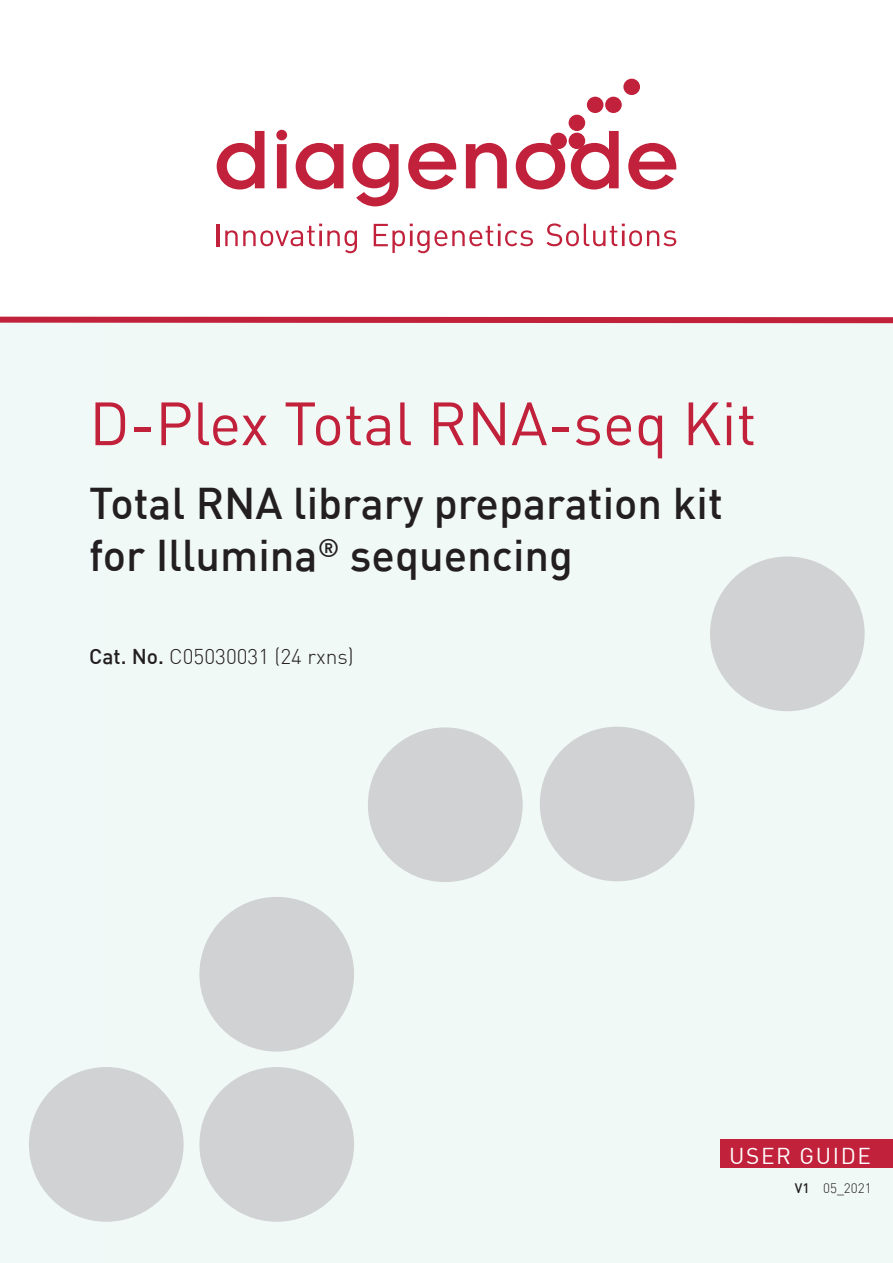
<style>
.page{position:relative;width:893px;height:1263px;background:#fff}
.page>*{position:absolute;margin:0;border:0;box-sizing:border-box;transform-origin:0 0}
.Titre_Couv{font:60px "DIN";color:#c1213a}
.Sous-titre_Couv{font:500 43.5px "DIN";color:#231f20}
.t1{font:22.5px "DIN";letter-spacing:.07em;color:#fff}
.Cat__No{font:300 21px "DIN";color:#231f20}
.Ref__Doc{font:300 13.5px "DIN";color:#231f20}
.s1{font-weight:500}
</style>
<div class="page">
<div style="left:0;top:320px;width:893px;height:943px;background:#f1f9f6"></div>
<svg style="left:0;top:316px;width:893px;height:8px"></svg>
<div style="left:569px;top:133px;width:16px;height:16px;background:#c1213a;border-radius:50%"></div>
<div style="left:550px;top:133px;width:17px;height:16px;background:#c1213a;border-radius:50%"></div>
<div style="left:569px;top:115px;width:16px;height:16px;background:#c1213a;border-radius:50%"></div>
<div style="left:587px;top:97px;width:16px;height:16px;background:#c1213a;border-radius:50%"></div>
<div style="left:605px;top:97px;width:17px;height:16px;background:#c1213a;border-radius:50%"></div>
<div style="left:623px;top:79px;width:17px;height:16px;background:#c1213a;border-radius:50%"></div>
<svg style="left:217px;top:131px;width:47px;height:58px"></svg>
<svg style="left:276px;top:130px;width:11px;height:58px"></svg>
<svg style="left:296px;top:143px;width:47px;height:46px"></svg>
<svg style="left:352px;top:143px;width:47px;height:63px"></svg>
<svg style="left:408px;top:143px;width:48px;height:46px"></svg>
<svg style="left:466px;top:143px;width:41px;height:45px"></svg>
<svg style="left:516px;top:143px;width:49px;height:46px"></svg>
<svg style="left:571px;top:131px;width:48px;height:58px"></svg>
<svg style="left:628px;top:143px;width:48px;height:46px"></svg>
<hr style="left:217px;top:224px;width:3px;height:22px;background:#c1213a">
<svg style="left:225px;top:224px;width:132px;height:29px"></svg>
<svg style="left:374px;top:224px;width:159px;height:29px"></svg>
<svg style="left:546px;top:223px;width:130px;height:23px"></svg>
<div style="left:199px;top:1067px;width:155px;height:155px;background:#d1d2d4;border-radius:50%"></div>
<div style="left:29px;top:1067px;width:155px;height:155px;background:#d1d2d4;border-radius:50%"></div>
<div style="left:199px;top:897px;width:155px;height:154px;background:#d1d2d4;border-radius:50%"></div>
<div style="left:368px;top:727px;width:155px;height:155px;background:#d1d2d4;border-radius:50%"></div>
<div style="left:540px;top:727px;width:154px;height:154px;background:#d1d2d4;border-radius:50%"></div>
<div style="left:710px;top:556px;width:155px;height:155px;background:#d1d2d4;border-radius:50%"></div>
<div style="left:721px;top:1139px;width:172px;height:28px;background:#c1213a"></div>
<p class="Titre_Couv" style="left:89px;top:386px;width:669px">D-Plex Total RNA-seq Kit</p>
<p class="Sous-titre_Couv" style="left:89px;top:475px;width:635px">Total RNA library preparation kit</p>
<p class="Sous-titre_Couv" style="left:89px;top:528px;width:485px">for Illumina<sup>®</sup> sequencing</p>
<p class="Cat__No" style="left:89px;top:644px;width:266px"><span class="s1">Cat. No.</span> C05030031 (24 rxns)</p>
<p class="t1" style="left:729px;top:1142px;width:143px">USER GUIDE</p>
<p class="Ref__Doc" style="left:795px;top:1179px;width:78px"><span class="s1">V1</span> 05_2021</p>
</div>
